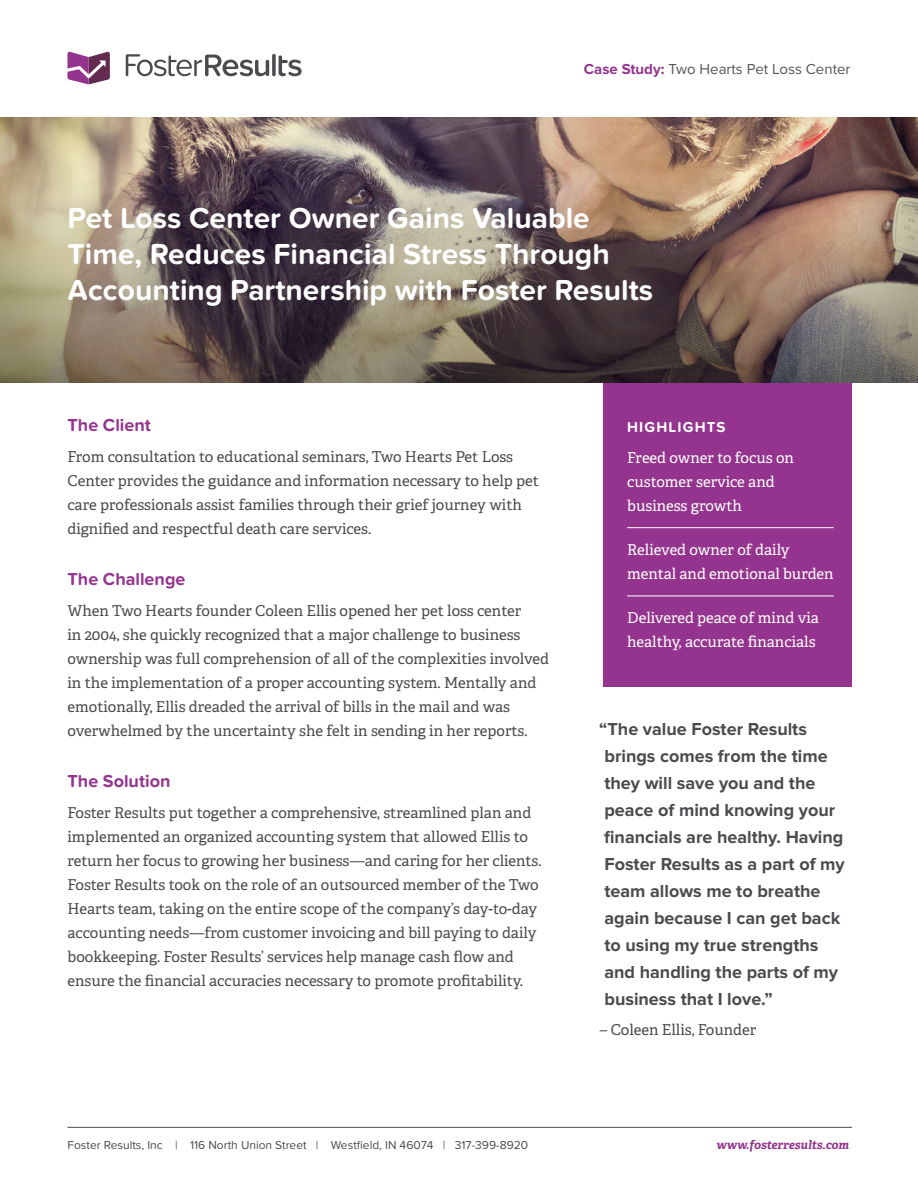
<style>
.page{position:relative;width:918px;height:1188px;background:#fff}
.page>*{position:absolute;margin:0;border:0;box-sizing:border-box;transform-origin:0 0}
.t1{font:700 30px/36px "Proxima Nova Soft";color:#fff}
.t2{font:700 18px/27px "Proxima Nova";color:#494b4e}
.t3{font:700 18px "Proxima Nova Soft";color:#94348e}
.t4{font:15px/24px "Adelle";color:#494b4e}
.t5{font:15px/24px "Adelle";color:#fff}
.t6{font:15px "Proxima Nova";color:#555659}
.t7{font:700 15px "Proxima Nova Soft";letter-spacing:.075em;color:#fff}
.t8{font:12px "Proxima Nova Soft";color:#494b4e}
.t9{font:italic 700 12px "Adelle";color:#94348e}
.s1{font-weight:700;color:#94348e}
</style>
<div class="page">
<div style="left:603px;top:383px;width:249px;height:304px;background:#94348e"></div>
<img style="left:0;top:117px;width:918px;height:266px">
<hr style="left:627px;top:527px;width:207px;height:1px;background:#fff">
<hr style="left:627px;top:596px;width:207px;height:1px;background:#fff">
<svg style="left:67px;top:52px;width:43px;height:32px"></svg>
<svg style="left:126px;top:54px;width:143px;height:22px"></svg>
<svg style="left:272px;top:54px;width:4px;height:22px"></svg>
<svg style="left:279px;top:55px;width:23px;height:21px"></svg>
<hr style="left:68px;top:1127px;width:784px;height:1px;background:#494b4e">
<p class="t6" style="left:584px;top:60px;width:268px"><span class="s1">Case Study:</span> Two Hearts Pet Loss Center</p>
<p class="t1" style="left:68px;top:201px;width:587px">Pet Loss Center Owner Gains Valuable<br>Time, Reduces Financial Stress Through<br>Accounting Partnership with Foster Results</p>
<p class="t3" style="left:68px;top:415px;width:85px">The Client</p>
<p class="t4" style="left:68px;top:444px;width:473px">From consultation to educational seminars, Two Hearts Pet Loss Center provides the guidance and information necessary to help pet care professionals assist families through their grief journey with dignified and respectful death care services.</p>
<p class="t3" style="left:68px;top:569px;width:120px">The Challenge</p>
<p class="t4" style="left:68px;top:598px;width:483px">When Two Hearts founder Coleen Ellis opened her pet loss center<br>in 2004, she quickly recognized that a major challenge to business ownership was full comprehension of all of the complexities involved in the implementation of a proper accounting system. Mentally and emotionally, Ellis dreaded the arrival of bills in the mail and was overwhelmed by the uncertainty she felt in sending in her reports.</p>
<p class="t3" style="left:68px;top:770px;width:104px">The Solution</p>
<p class="t4" style="left:68px;top:800px;width:476px">Foster Results put together a comprehensive, streamlined plan and implemented an organized accounting system that allowed Ellis to return her focus to growing her business—and caring for her clients.<br>Foster Results took on the role of an outsourced member of the Two Hearts team, taking on the entire scope of the company’s day-to-day accounting needs—from customer invoicing and bill paying to daily bookkeeping. Foster Results’ services help manage cash flow and ensure the financial accuracies necessary to promote profitability.</p>
<p class="t7" style="left:627px;top:418px;width:100px">HIGHLIGHTS</p>
<p class="t5" style="left:627px;top:445px;width:168px">Freed owner to focus on customer service and business growth</p>
<p class="t5" style="left:627px;top:537px;width:208px">Relieved owner of daily mental and emotional burden</p>
<p class="t5" style="left:627px;top:605px;width:193px">Delivered peace of mind via healthy, accurate financials</p>
<p class="t2" style="left:599px;top:716px;width:247px">“The value Foster Results brings comes from the time they will save you and the peace of mind knowing your financials are healthy. Having<br>Foster Results as a part of my team allows me to breathe again because I can get back to using my true strengths and handling the parts of my business that I love.”</p>
<p class="t4" style="left:600px;top:1017px;width:158px">– Coleen Ellis, Founder</p>
<p class="t8" style="left:68px;top:1138px;width:462px">Foster Results, Inc | 116 North Union Street | Westfield, IN 46074 | 317-399-8920</p>
<p class="t9" style="left:716px;top:1136px;width:134px">www.fosterresults.com</p>
</div>
